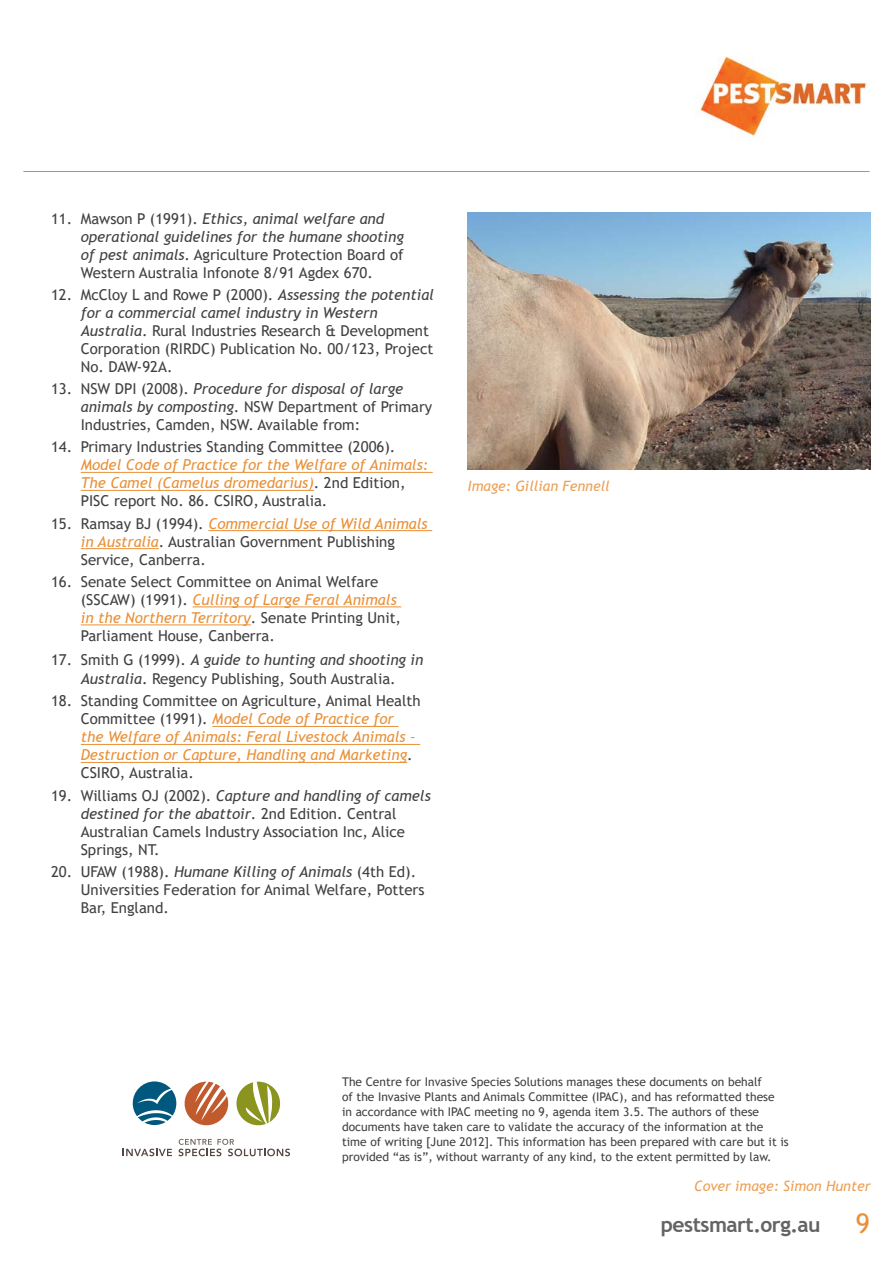
<style>
.page{position:relative;width:893px;height:1263px;background:#fff}
.page>*{position:absolute;margin:0;border:0;box-sizing:border-box;transform-origin:0 0}
.t1{font:27px "Trebuchet MS";color:#e99037}
.t2{font:700 21px "Trebuchet MS";letter-spacing:-.025em;color:#636466}
.t3{font:15px/18px "Trebuchet MS";color:#414042}
.t4{font:italic 15px/18px "Trebuchet MS";color:#e99037}
.t5{font:italic 14.25px "Trebuchet MS";color:#eca056}
.t6{font:12px/15px "Trebuchet MS";color:#414042}
.s1{font-style:italic}
.s2{font-style:normal;color:#414042}
.s3{font-style:italic;color:#e99037}
</style>
<div class="page">
<hr style="left:81px;top:472px;width:352px;height:1px;background:#e99037">
<hr style="left:81px;top:490px;width:233px;height:1px;background:#e99037">
<hr style="left:208px;top:530px;width:224px;height:1px;background:#e99037">
<hr style="left:81px;top:548px;width:78px;height:1px;background:#e99037">
<hr style="left:193px;top:606px;width:208px;height:1px;background:#e99037">
<hr style="left:81px;top:624px;width:170px;height:1px;background:#e99037">
<hr style="left:212px;top:726px;width:186px;height:1px;background:#e99037">
<hr style="left:81px;top:744px;width:339px;height:1px;background:#e99037">
<hr style="left:81px;top:762px;width:326px;height:1px;background:#e99037">
<hr style="left:23px;top:171px;width:847px;height:1px;background:#e78625">
<img style="left:694px;top:56px;width:173px;height:80px">
<svg style="left:185px;top:1082px;width:43px;height:43px"></svg>
<svg style="left:236px;top:1082px;width:44px;height:43px"></svg>
<svg style="left:133px;top:1081px;width:43px;height:44px"></svg>
<svg style="left:123px;top:1148px;width:49px;height:8px"></svg>
<svg style="left:178px;top:1139px;width:112px;height:17px"></svg>
<img style="left:468px;top:213px;width:403px;height:256px">
<p class="t3" style="left:81px;top:209px;width:325px;text-indent:-30px">11. Mawson P (1991). <span class="s1">Ethics, animal welfare and operational guidelines for the humane shooting of pest animals</span>. Agriculture Protection Board of Western Australia Infonote 8/91 Agdex 670.</p>
<p class="t3" style="left:81px;top:285px;width:355px;text-indent:-30px">12. McCloy L and Rowe P (2000). <span class="s1">Assessing the potential for a commercial camel industry in Western Australia</span>. Rural Industries Research &amp; Development Corporation (RIRDC) Publication No. 00/123, Project No. DAW-92A.</p>
<p class="t3" style="left:81px;top:380px;width:353px;text-indent:-30px">13. NSW DPI (2008). <span class="s1">Procedure for disposal of large animals by composting</span>. NSW Department of Primary<br>Industries, Camden, NSW. Available from:</p>
<p class="t3" style="left:51px;top:438px;width:346px">14. Primary Industries Standing Committee (2006).</p>
<p class="t4" style="left:81px;top:456px;width:349px">Model Code of Practice for the Welfare of Animals:<br>The Camel (Camelus dromedarius)<span class="s2">. 2nd Edition,<br>PISC report No. 86. CSIRO, Australia.</span></p>
<p class="t3" style="left:81px;top:514px;width:348px;text-indent:-30px">15. Ramsay BJ (1994). <span class="s3">Commercial Use of Wild Animals in Australia</span>. Australian Government Publishing<br>Service, Canberra.</p>
<p class="t3" style="left:81px;top:572px;width:322px;text-indent:-30px">16. Senate Select Committee on Animal Welfare (SSCAW) (1991). <span class="s3">Culling of Large Feral Animals in the Northern Territory</span>. Senate Printing Unit, Parliament House, Canberra.</p>
<p class="t3" style="left:51px;top:649px;width:374px;line-height:19.5px;text-align:center">17. Smith G (1999). <span class="s1">A guide to hunting and shooting in<br>Australia</span>. Regency Publishing, South Australia.</p>
<p class="t4" style="left:81px;top:692px;width:341px;text-indent:-30px"><span class="s2">18. Standing Committee on Agriculture, Animal Health Committee (1991).</span> Model Code of Practice for<br>the Welfare of Animals: Feral Livestock Animals – Destruction or Capture, Handling and Marketing<span class="s2">.<br>CSIRO, Australia.</span></p>
<p class="t3" style="left:81px;top:786px;width:351px;text-indent:-30px">19. Williams OJ (2002). <span class="s1">Capture and handling of camels destined for the abattoir</span>. 2nd Edition. Central Australian Camels Industry Association Inc, Alice Springs, NT.</p>
<p class="t3" style="left:81px;top:862px;width:345px;text-indent:-30px">20. UFAW (1988). <span class="s1">Humane Killing of Animals</span> (4th Ed).<br>Universities Federation for Animal Welfare, Potters<br>Bar, England.</p>
<p class="t5" style="left:468px;top:477px;width:144px">Image: Gillian Fennell</p>
<p class="t6" style="left:342px;top:1074px;width:448px">The Centre for Invasive Species Solutions manages these documents on behalf<br>of the Invasive Plants and Animals Committee (IPAC), and has reformatted these<br>in accordance with IPAC meeting no 9, agenda item 3.5. The authors of these documents have taken care to validate the accuracy of the information at the time of writing [June 2012]. This information has been prepared with care but it is provided “as is”, without warranty of any kind, to the extent permitted by law.</p>
<p class="t5" style="left:694px;top:1177px;width:178px">Cover image: Simon Hunter</p>
<h2 class="t2" style="left:661px;top:1211px;width:161px">pestsmart.org.au</h2>
<h1 class="t1" style="left:856px;top:1206px;width:16px">9</h1>
</div>
